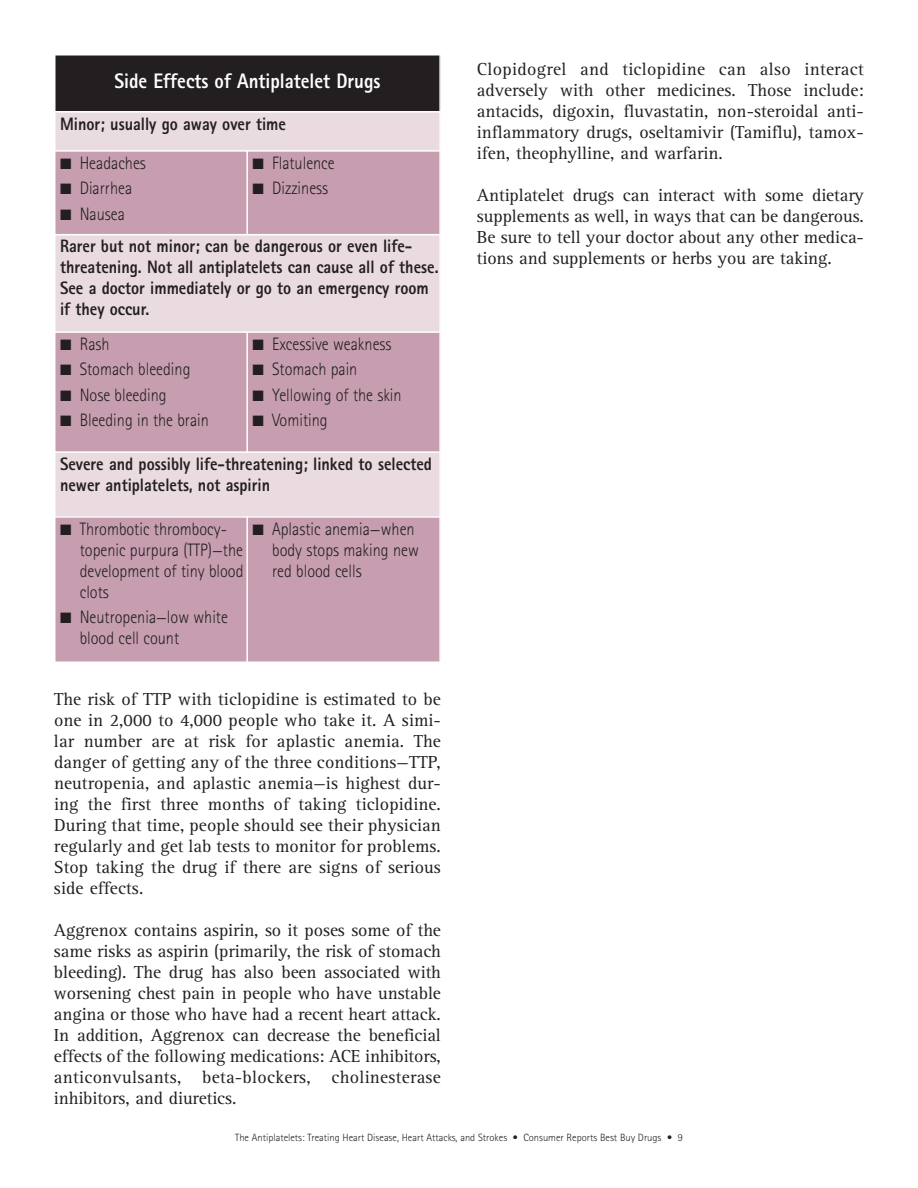
<style>
.page{position:relative;width:918px;height:1188px;background:#fff}
.page>*{position:absolute;margin:0;border:0;box-sizing:border-box;transform-origin:0 0}
.t1{font:800 21px "Rotis Sans Serif";color:#fff;scale:.9 1}
.t2{font:18px/21px "Rotis Serif";color:#231f20;text-align:justify}
.t3{font:300 18px/21px "Rotis Sans Serif";color:#231f20;scale:.9 1}
.t4{font:800 18px/21px "Rotis Sans Serif";color:#231f20;scale:.9 1}
.t5{font:300 10.5px "Rotis Sans Serif";color:#231f20}
</style>
<div class="page">
<div style="left:54px;top:54px;width:386px;height:58px;background:#231f20"></div>
<div style="left:54px;top:112px;width:386px;height:39px;background:#eadbe0"></div>
<div style="left:54px;top:151px;width:193px;height:84px;background:#c69eb0"></div>
<div style="left:247px;top:151px;width:194px;height:84px;background:#c69eb0"></div>
<div style="left:54px;top:235px;width:386px;height:97px;background:#eadbe0"></div>
<div style="left:54px;top:332px;width:193px;height:120px;background:#c69eb0"></div>
<div style="left:247px;top:332px;width:194px;height:120px;background:#c69eb0"></div>
<div style="left:54px;top:452px;width:386px;height:65px;background:#eadbe0"></div>
<div style="left:54px;top:517px;width:193px;height:146px;background:#c69eb0"></div>
<div style="left:247px;top:517px;width:194px;height:146px;background:#c69eb0"></div>
<hr style="left:54px;top:54px;width:2px;height:609px;background:#fff">
<hr style="left:246px;top:150px;width:2px;height:85px;background:#fff">
<hr style="left:246px;top:331px;width:2px;height:122px;background:#fff">
<hr style="left:246px;top:516px;width:2px;height:147px;background:#fff">
<hr style="left:439px;top:54px;width:2px;height:609px;background:#fff">
<hr style="left:54px;top:54px;width:387px;height:2px;background:#fff">
<hr style="left:54px;top:111px;width:387px;height:2px;background:#fff">
<hr style="left:54px;top:150px;width:387px;height:2px;background:#fff">
<hr style="left:54px;top:234px;width:387px;height:1px;background:#fff">
<hr style="left:54px;top:331px;width:387px;height:2px;background:#fff">
<hr style="left:54px;top:451px;width:387px;height:2px;background:#fff">
<hr style="left:54px;top:516px;width:387px;height:2px;background:#fff">
<hr style="left:54px;top:662px;width:387px;height:1px;background:#fff">
<p class="t1" style="left:114px;top:74px;width:297px">Side Effects of Antiplatelet Drugs</p>
<p class="t4" style="left:60px;top:115px;width:253px">Minor; usually go away over time</p>
<p class="t3" style="left:60px;top:154px;width:97px">■ Headaches</p>
<p class="t3" style="left:60px;top:179px;width:82px">■ Diarrhea</p>
<p class="t3" style="left:60px;top:205px;width:74px">■ Nausea</p>
<p class="t3" style="left:252px;top:154px;width:93px">■ Flatulence</p>
<p class="t3" style="left:252px;top:179px;width:86px">■ Dizziness</p>
<p class="t4" style="left:60px;top:238px;width:422px">Rarer but not minor; can be dangerous or even life&shy;threatening. Not all antiplatelets can cause all of these.<br>See a doctor immediately or go to an emergency room if they occur.</p>
<p class="t3" style="left:60px;top:335px;width:57px">■ Rash</p>
<p class="t3" style="left:60px;top:361px;width:146px">■ Stomach bleeding</p>
<p class="t3" style="left:60px;top:386px;width:120px">■ Nose bleeding</p>
<p class="t3" style="left:60px;top:412px;width:167px">■ Bleeding in the brain</p>
<p class="t3" style="left:252px;top:335px;width:156px">■ Excessive weakness</p>
<p class="t3" style="left:252px;top:361px;width:118px">■ Stomach pain</p>
<p class="t3" style="left:252px;top:386px;width:167px">■ Yellowing of the skin</p>
<p class="t3" style="left:252px;top:412px;width:85px">■ Vomiting</p>
<p class="t4" style="left:60px;top:455px;width:415px">Severe and possibly life-threatening; linked to selected newer antiplatelets, not aspirin</p>
<p class="t3" style="left:80px;top:520px;width:183px;text-indent:-20px">■ Thrombotic thrombocy&shy;topenic purpura (TTP)—the development of tiny blood clots</p>
<p class="t3" style="left:80px;top:608px;width:166px;text-indent:-20px">■ Neutropenia—low white blood cell count</p>
<p class="t3" style="left:272px;top:520px;width:164px;text-indent:-20px">■ Aplastic anemia—when body stops making new red blood cells</p>
<p class="t2" style="left:54px;top:690px;width:389px">The risk of TTP with ticlopidine is estimated to be one in 2,000 to 4,000 people who take it. A simi&shy;lar number are at risk for aplastic anemia. The danger of getting any of the three conditions—TTP, neutropenia, and aplastic anemia—is highest dur&shy;ing the first three months of taking ticlopidine.<br>During that time, people should see their physician regularly and get lab tests to monitor for problems.<br>Stop taking the drug if there are signs of serious side effects.</p>
<p class="t2" style="left:54px;top:921px;width:389px">Aggrenox contains aspirin, so it poses some of the same risks as aspirin (primarily, the risk of stomach bleeding). The drug has also been associated with worsening chest pain in people who have unstable angina or those who have had a recent heart attack.<br>In addition, Aggrenox can decrease the beneficial effects of the following medications: ACE inhibitors, anticonvulsants, beta-blockers, cholinesterase inhibitors, and diuretics.</p>
<p class="t2" style="left:477px;top:60px;width:389px">Clopidogrel and ticlopidine can also interact adversely with other medicines. Those include: antacids, digoxin, fluvastatin, non-steroidal anti&shy;inflammatory drugs, oseltamivir (Tamiflu), tamox&shy;ifen, theophylline, and warfarin.</p>
<p class="t2" style="left:477px;top:186px;width:389px">Antiplatelet drugs can interact with some dietary supplements as well, in ways that can be dangerous.<br>Be sure to tell your doctor about any other medica&shy;tions and supplements or herbs you are taking.</p>
<p class="t5" style="left:235px;top:1134px;width:449px">The Antiplatelets: Treating Heart Disease, Heart Attacks, and Strokes • Consumer Reports Best Buy Drugs • 9</p>
</div>
